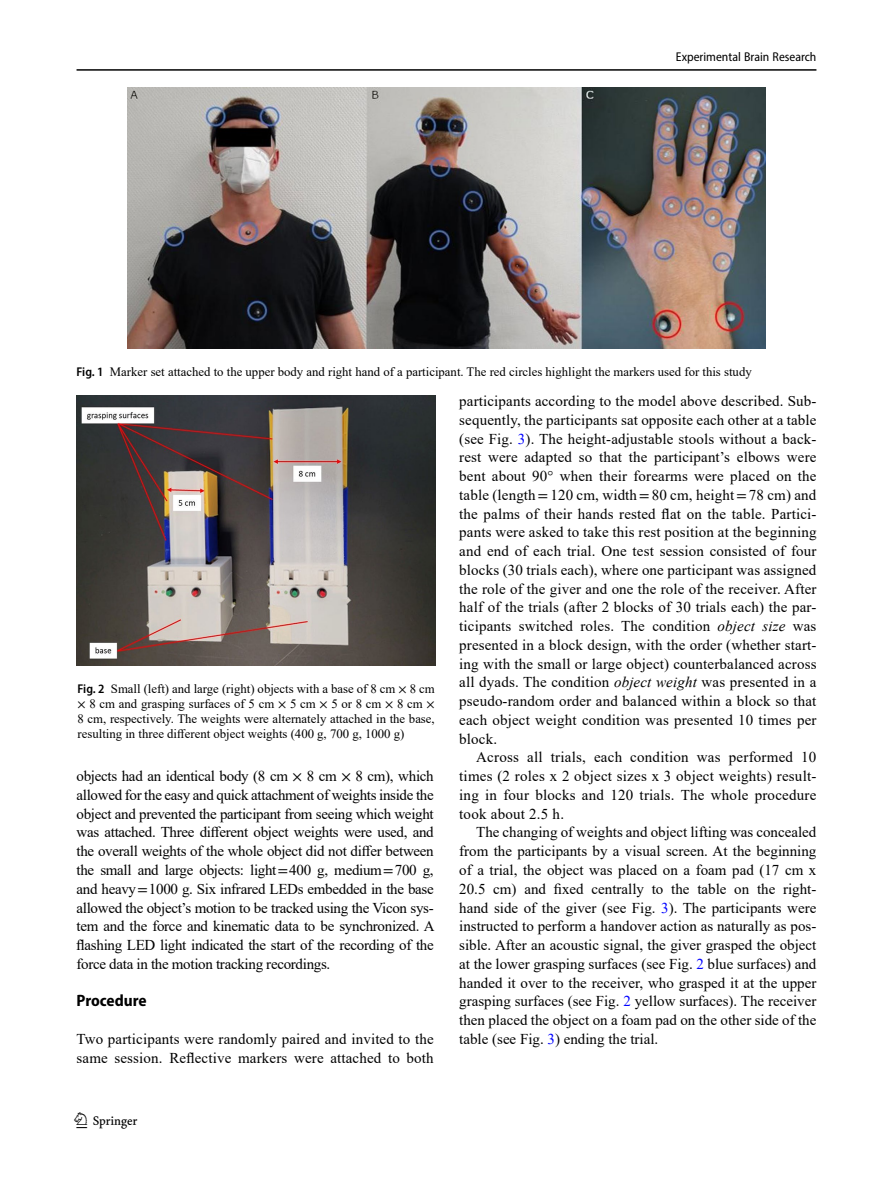
<style>
.page{position:relative;width:893px;height:1187px;background:#fff}
.page>*{position:absolute;margin:0;border:0;box-sizing:border-box;transform-origin:0 0}
.t1{font:22.5px "Springnew";color:#000}
.Head_2{font:700 semi-condensed 16.5px "Myriad Pro";letter-spacing:-.005em;color:#000}
.Body_Text{font:15px/18.8px "Times New Roman";letter-spacing:.01em;color:#000;text-align:justify}
.Body_Text_Indent{font:15px/18.8px "Times New Roman";letter-spacing:.005em;color:#000;text-align:justify}
.Figure_Caption{font:12.75px/15px "Times New Roman";color:#000;text-align:justify}
.t2{font:semi-condensed 12.75px "Myriad Pro";color:#000}
.s1{font-family:"Myriad Pro";font-weight:600;font-stretch:semi-condensed}
.s2{font-family:"STIX"}
.s3{color:#00f}
.s4{font-style:italic}
</style>
<div class="page">
<hr style="left:77px;top:69px;width:739px;height:2px;background:#000">
<img style="left:77px;top:395px;width:359px;height:270px">
<img style="left:127px;top:87px;width:638px;height:261px">
<p class="t2" style="left:676px;top:49px;width:142px">Experimental Brain Research</p>
<p class="Figure_Caption" style="left:77px;top:364px;width:677px"><span class="s1">Fig. 1</span> Marker set attached to the upper body and right hand of a participant. The red circles highlight the markers used for this study</p>
<p class="Figure_Caption" style="left:78px;top:680px;width:359px"><span class="s1">Fig. 2</span> Small (left) and large (right) objects with a base of 8 cm <span class="s2">×</span> 8 cm <span class="s2">×</span> 8 cm and grasping surfaces of 5 cm <span class="s2">×</span> 5 cm <span class="s2">×</span> 5 or 8 cm <span class="s2">×</span> 8 cm <span class="s2">× </span>8 cm, respectively. The weights were alternately attached in the base, resulting in three different object weights (400 g, 700 g, 1000 g)</p>
<p class="Body_Text" style="left:77px;top:766px;width:360px">objects had an identical body (8 cm <span class="s2">×</span> 8 cm <span class="s2">×</span> 8 cm), which allowed for the easy and quick attachment of weights inside the object and prevented the participant from seeing which weight was attached. Three different object weights were used, and the overall weights of the whole object did not differ between the small and large objects: light<span class="s2">=</span>400 g, medium<span class="s2">=</span>700 g, and heavy<span class="s2">=</span>1000 g. Six infrared LEDs embedded in the base allowed the object’s motion to be tracked using the Vicon sys&shy;tem and the force and kinematic data to be synchronized. A flashing LED light indicated the start of the recording of the force data in the motion tracking recordings.</p>
<p class="Head_2" style="left:77px;top:990px;width:72px">Procedure</p>
<p class="Body_Text" style="left:77px;top:1028px;width:359px">Two participants were randomly paired and invited to the same session. Reflective markers were attached to both</p>
<h1 class="t1" style="left:77px;top:1107px;width:63px">1 3</h1>
<p class="Body_Text" style="left:459px;top:391px;width:359px">participants according to the model above described. Sub&shy;sequently, the participants sat opposite each other at a table (see Fig. <span class="s3">3</span>). The height-adjustable stools without a back&shy;rest were adapted so that the participant’s elbows were bent about 90° when their forearms were placed on the table (length<span class="s2">=</span>120 cm, width<span class="s2">=</span>80 cm, height<span class="s2">=</span>78 cm) and the palms of their hands rested flat on the table. Partici&shy;pants were asked to take this rest position at the beginning and end of each trial. One test session consisted of four blocks (30 trials each), where one participant was assigned the role of the giver and one the role of the receiver. After half of the trials (after 2 blocks of 30 trials each) the par&shy;ticipants switched roles. The condition <span class="s4">object size</span> was presented in a block design, with the order (whether start&shy;ing with the small or large object) counterbalanced across all dyads. The condition <span class="s4">object weight</span> was presented in a pseudo-random order and balanced within a block so that each object weight condition was presented 10 times per block.</p>
<p class="Body_Text_Indent" style="left:459px;top:747px;width:359px;text-indent:17px">Across all trials, each condition was performed 10 times (2 roles x 2 object sizes x 3 object weights) result&shy;ing in four blocks and 120 trials. The whole procedure took about 2.5 h.</p>
<p class="Body_Text_Indent" style="left:459px;top:822px;width:359px;text-indent:17px">The changing of weights and object lifting was concealed from the participants by a visual screen. At the beginning of a trial, the object was placed on a foam pad (17 cm x 20.5 cm) and fixed centrally to the table on the right&shy;hand side of the giver (see Fig. <span class="s3">3</span>). The participants were instructed to perform a handover action as naturally as pos&shy;sible. After an acoustic signal, the giver grasped the object at the lower grasping surfaces (see Fig. <span class="s3">2</span> blue surfaces) and handed it over to the receiver, who grasped it at the upper grasping surfaces (see Fig. <span class="s3">2</span> yellow surfaces). The receiver then placed the object on a foam pad on the other side of the table (see Fig. <span class="s3">3</span>) ending the trial.</p>
</div>
